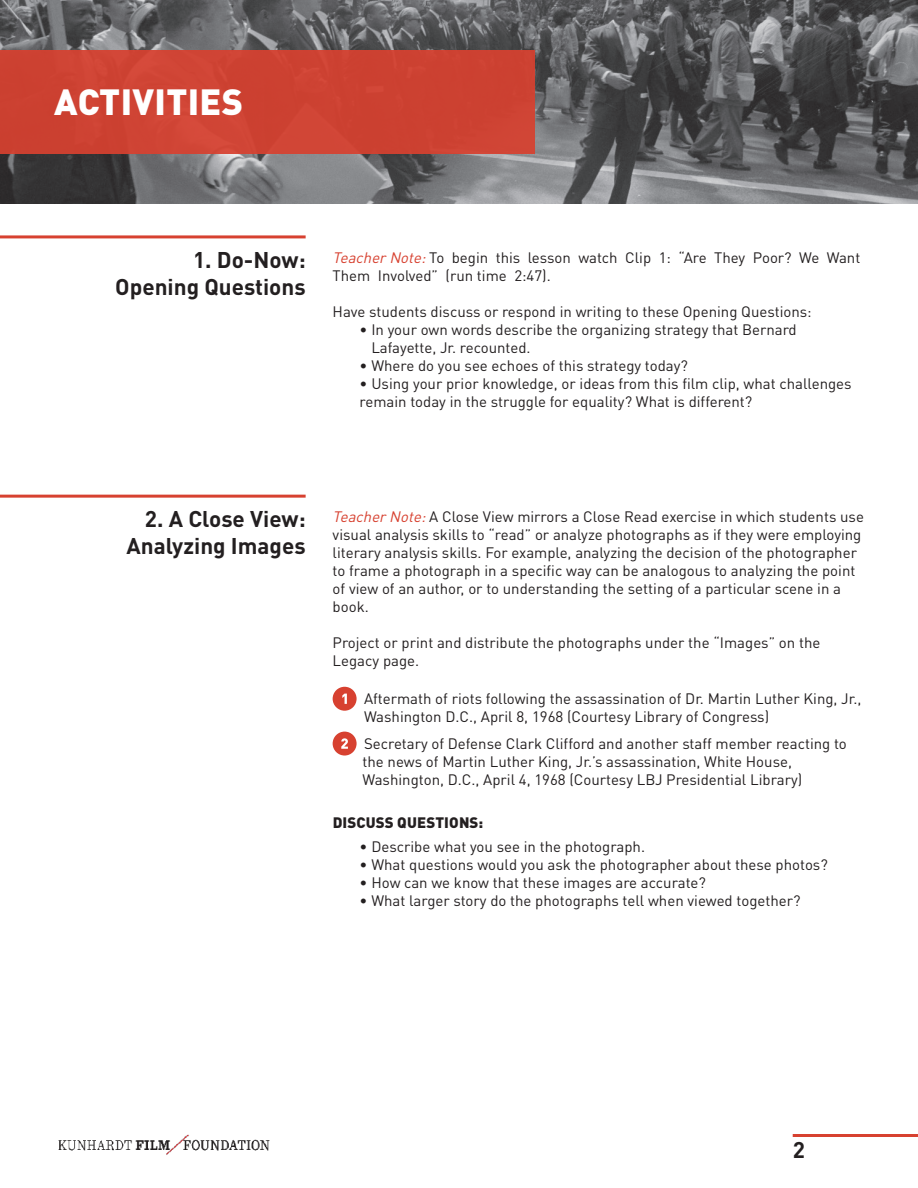
<style>
.page{position:relative;width:918px;height:1188px;background:#fff}
.page>*{position:absolute;margin:0;border:0;box-sizing:border-box;transform-origin:0 0}
.t1{font:900 36px "DIN Pro";letter-spacing:.01em;color:#fff}
.t2{font:700 22.5px/27px "DIN Pro";color:#231f20;text-align:right}
.t3{font:15px/18px "DIN Pro";color:#231f20}
.t4{font:900 15px "DIN Pro";letter-spacing:.01em;color:#231f20}
.s1{font-style:italic;color:#d74130}
</style>
<div class="page">
<hr style="left:793px;top:1134px;width:125px;height:3px;background:#d74130">
<img style="left:58px;top:1134px;width:211px;height:21px">
<hr style="left:0;top:235px;width:306px;height:3px;background:#d74130">
<img style="left:0;top:0;width:918px;height:203px">
<div style="left:0;top:50px;width:535px;height:103px;background:#cc4131"></div>
<div style="left:333px;top:687px;width:24px;height:24px;background:#d74130;border-radius:50%"></div>
<svg style="left:342px;top:694px;width:5px;height:10px"></svg>
<div style="left:333px;top:732px;width:24px;height:24px;background:#d74130;border-radius:50%"></div>
<svg style="left:341px;top:738px;width:7px;height:11px"></svg>
<hr style="left:0;top:495px;width:306px;height:3px;background:#d74130">
<h1 class="t1" style="left:54px;top:78px;width:191px">ACTIVITIES</h1>
<h2 class="t2" style="left:115px;top:246px;width:192px">1. Do-Now:<br>Opening Questions</h2>
<p class="t3" style="left:333px;top:248px;width:529px"><span class="s1">TeacherNote:</span>To begin this lesson watch Clip 1: “Are They Poor? We Want<br>Them Involved” (run time 2:47).</p>
<p class="t3" style="left:333px;top:302px;width:481px">Have students discuss or respond in writing to these Opening Questions:</p>
<p class="t3" style="left:371px;top:320px;width:427px;text-indent:-12px">• In your own words describe the organizing strategy that Bernard<br>Lafayette, Jr. recounted.</p>
<p class="t3" style="left:360px;top:356px;width:330px">• Where do you see echoes of this strategy today?</p>
<p class="t3" style="left:360px;top:374px;width:494px">• Using your prior knowledge, or ideas from this film clip, what challenges remain today in the struggle for equality? What is different?</p>
<h2 class="t2" style="left:126px;top:505px;width:181px">2. A Close View:<br>Analyzing Images</h2>
<p class="t3" style="left:333px;top:507px;width:533px"><span class="s1">TeacherNote:</span>A Close View mirrors a Close Read exercise in which students use visual analysis skills to “read” or analyze photographs as if they were employing literary analysis skills. For example, analyzing the decision of the photographer to frame a photograph in a specific way can be analogous to analyzing the point of view of an author, or to understanding the setting of a particular scene in a book.</p>
<p class="t3" style="left:333px;top:633px;width:489px">Project or print and distribute the photographs under the “Images” on the<br>Legacy page.</p>
<p class="t3" style="left:364px;top:689px;width:499px">Aftermath of riots following the assassination of Dr. Martin Luther King, Jr.,<br>Washington D.C., April 8, 1968 (Courtesy Library of Congress)</p>
<p class="t3" style="left:363px;top:734px;width:486px">Secretary of Defense Clark Clifford and another staff member reacting to the news of Martin Luther King, Jr.’s assassination, White House,<br>Washington, D.C., April 4, 1968 (Courtesy LBJ Presidential Library)</p>
<p class="t4" style="left:333px;top:812px;width:152px">DISCUSS QUESTIONS:</p>
<p class="t3" style="left:360px;top:837px;width:287px">• Describe what you see in the photograph.</p>
<p class="t3" style="left:360px;top:855px;width:470px">• What questions would you ask the photographer about these photos?</p>
<p class="t3" style="left:360px;top:873px;width:348px">• How can we know that these images are accurate?</p>
<p class="t3" style="left:360px;top:891px;width:442px">• What larger story do the photographs tell when viewed together?</p>
<h2 class="t2" style="left:793px;top:1135px;width:14px">2</h2>
</div>
